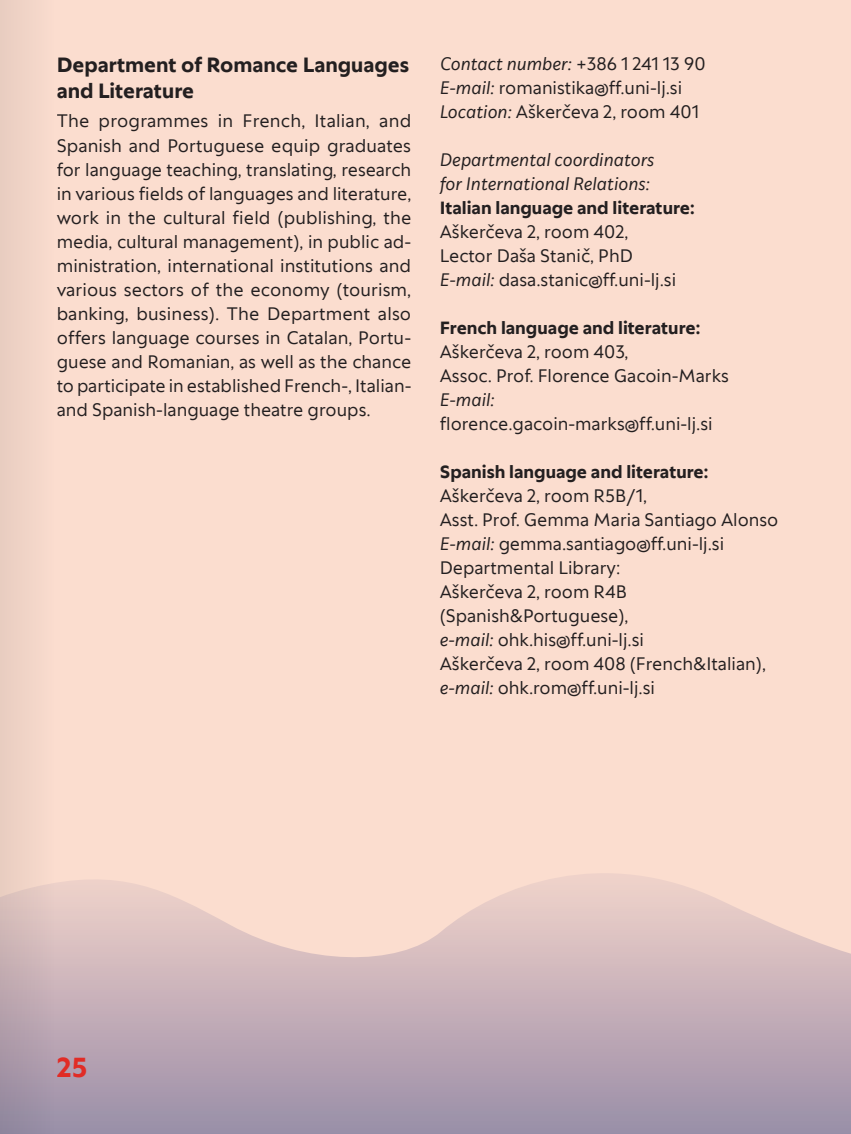
<style>
.page{position:relative;width:851px;height:1134px;background:#fff}
.page>*{position:absolute;margin:0;border:0;box-sizing:border-box;transform-origin:0 0}
.t1{font:700 28px "Univerza Sans";color:#e12c26}
.mednaslov{font:700 21px/26px "Univerza Sans";color:#231f20}
.tekst{font:18px/24px "Univerza Sans";color:#231f20;text-align:justify}
.tekst_leva{font:18px/24px "Univerza Sans";color:#231f20}
.tekst_leva-2{font:700 18px "Univerza Sans";color:#231f20}
.tekst_leva-3{font:italic 18px/24px "Univerza Sans";color:#231f20}
.s1{font-style:normal}
.s2{font-style:italic}
</style>
<div class="page">
<div style="left:0;top:0;width:850px;height:1134px;background:#fbddcf"></div>
<svg style="left:57px;top:874px;width:793px;height:260px"></svg>
<svg style="left:0;top:0;width:57px;height:1134px"></svg>
<p class="mednaslov" style="left:57px;top:51px;width:354px">Department of Romance Languages and Literature</p>
<p class="tekst" style="left:57px;top:108px;width:356px">The programmes in French, Italian, and Spanish and Portuguese equip graduates for language teaching, translating, research in various fields of languages and literature, work in the cultural field (publishing, the media, cultural management), in public ad&shy;ministration, international institutions and various sectors of the economy (tourism, banking, business). The Department also offers language courses in Catalan, Portu&shy;guese and Romanian, as well as the chance to participate in established French-, Italian&shy;and Spanish-language theatre groups.</p>
<p class="tekst_leva-3" style="left:439px;top:51px;width:267px">Contact number: <span class="s1">+386 1 241 13 90</span></p>
<p class="tekst_leva" style="left:439px;top:75px;width:244px"><span class="s2">E-mail:</span> romanistika@ff.uni-lj.si</p>
<p class="tekst_leva" style="left:439px;top:99px;width:261px"><span class="s2">Location:</span> Aškerčeva 2, room 401</p>
<p class="tekst_leva-3" style="left:439px;top:147px;width:216px">Departmental coordinators for International Relations:</p>
<p class="tekst_leva-2" style="left:439px;top:194px;width:256px">Italian language and literature:</p>
<p class="tekst_leva" style="left:439px;top:219px;width:190px">Aškerčeva 2, room 402,</p>
<p class="tekst_leva" style="left:439px;top:243px;width:195px">Lector Daša Stanič, PhD</p>
<p class="tekst_leva" style="left:439px;top:267px;width:238px"><span class="s2">E-mail:</span> dasa.stanic@ff.uni-lj.si</p>
<p class="tekst_leva-2" style="left:439px;top:314px;width:262px">French language and literature:</p>
<p class="tekst_leva" style="left:439px;top:339px;width:291px">Aškerčeva 2, room 403,<br>Assoc. Prof. Florence Gacoin-Marks</p>
<p class="tekst_leva" style="left:439px;top:387px;width:274px"><span class="s2">E-mail: </span>florence.gacoin-marks@ff.uni-lj.si</p>
<p class="tekst_leva-2" style="left:439px;top:458px;width:270px">Spanish language and literature:</p>
<p class="tekst_leva" style="left:439px;top:483px;width:209px">Aškerčeva 2, room R5B/1,</p>
<p class="tekst_leva" style="left:439px;top:507px;width:340px">Asst. Prof. Gemma Maria Santiago Alonso</p>
<p class="tekst_leva" style="left:439px;top:531px;width:286px"><span class="s2">E-mail:</span> gemma.santiago@ff.uni-lj.si</p>
<p class="tekst_leva" style="left:439px;top:555px;width:182px">Departmental Library:</p>
<p class="tekst_leva" style="left:439px;top:579px;width:206px">Aškerčeva 2, room R4B (Spanish&amp;Portuguese), <span class="s2">e-mail:</span> ohk.his@ff.uni-lj.si</p>
<p class="tekst_leva" style="left:439px;top:651px;width:328px">Aškerčeva 2, room 408 (French&amp;Italian), <span class="s2">e-mail:</span> ohk.rom@ff.uni-lj.si</p>
<h1 class="t1" style="left:57px;top:1046px;width:32px">25</h1>
</div>
